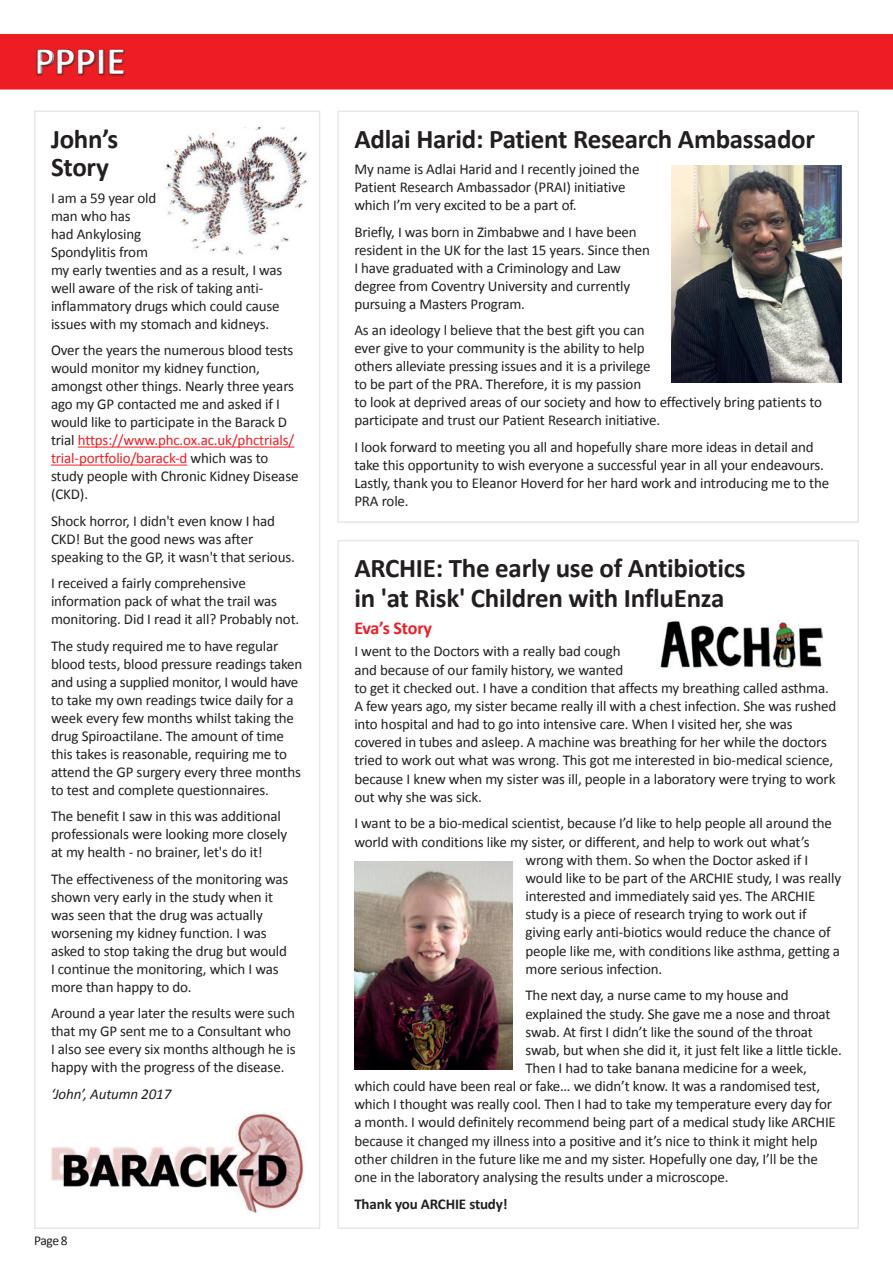
<style>
.page{position:relative;width:893px;height:1263px;background:#fff}
.page>*{position:absolute;margin:0;border:0;box-sizing:border-box;transform-origin:0 0}
.t1{font:700 39px "Calibri";color:#fff}
.t2{font:700 27px/30.2px "Calibri";letter-spacing:-.01em;color:#231f20}
.t3{font:700 18px "Calibri";letter-spacing:-.015em;color:#ee1d23}
.t4{font:15px/18px "Calibri";letter-spacing:-.01em;color:#231f20}
.t5{font:700 15px "Calibri";letter-spacing:-.01em;color:#231f20}
.t6{font:italic 15px "Calibri";letter-spacing:-.01em;color:#231f20}
.t7{font:13.5px "Calibri";color:#231f20}
.s1{color:#ee1d23}
</style>
<div class="page">
<div style="left:0;top:34px;width:893px;height:55px;background:#ee1d23"></div>
<div style="left:35px;top:48px;width:91px;height:28px;background:#231f20;opacity:.75"></div>
<div style="left:36px;top:48px;width:89px;height:25px;background:#e51d22"></div>
<div style="left:36px;top:49px;width:89px;height:26px;background:#231f20;opacity:.75"></div>
<img style="left:672px;top:166px;width:170px;height:217px">
<img style="left:354px;top:862px;width:159px;height:207px">
<img style="left:660px;top:621px;width:163px;height:47px">
<img style="left:51px;top:1112px;width:253px;height:102px">
<hr style="left:78px;top:447px;width:216px;height:1px;background:#ee1d23">
<hr style="left:51px;top:465px;width:136px;height:1px;background:#ee1d23">
<img style="left:165px;top:128px;width:142px;height:127px">
<div style="left:337px;top:111px;width:522px;height:412px;border:2px solid #e6e7e9"></div>
<div style="left:34px;top:111px;width:286px;height:1118px;border:2px solid #e6e7e9"></div>
<div style="left:337px;top:540px;width:522px;height:689px;border:2px solid #e6e7e9"></div>
<h1 class="t1" style="left:34px;top:37px;width:93px">PPPIE</h1>
<h2 class="t2" style="left:51px;top:123px;width:69px;line-height:28.5px">John’s<br>Story</h2>
<p class="t4" style="left:51px;top:188px;width:233px">I am a 59 year old<br>man who has<br>had Ankylosing<br>Spondylitis from<br>my early twenties and as a result, I was well aware of the risk of taking anti&shy;inflammatory drugs which could cause issues with my stomach and kidneys.</p>
<p class="t4" style="left:51px;top:341px;width:249px">Over the years the numerous blood tests would monitor my kidney function, amongst other things. Nearly three years ago my GP contacted me and asked if I would like to participate in the Barack D trial <span class="s1">https://www.phc.ox.ac.uk/phctrials/ trial-portfolio/barack-d</span> which was to study people with Chronic Kidney Disease (CKD).</p>
<p class="t4" style="left:51px;top:511px;width:245px">Shock horror, I didn't even know I had<br>CKD! But the good news was after speaking to the GP, it wasn't that serious.</p>
<p class="t4" style="left:51px;top:574px;width:250px">I received a fairly comprehensive information pack of what the trail was monitoring. Did I read it all? Probably not.</p>
<p class="t4" style="left:51px;top:636px;width:253px">The study required me to have regular blood tests, blood pressure readings taken and using a supplied monitor, I would have to take my own readings twice daily for a week every few months whilst taking the drug Spiroactilane. The amount of time this takes is reasonable, requiring me to attend the GP surgery every three months to test and complete questionnaires.</p>
<p class="t4" style="left:51px;top:807px;width:238px">The benefit I saw in this was additional professionals were looking more closely at my health - no brainer, let's do it!</p>
<p class="t4" style="left:51px;top:869px;width:239px">The effectiveness of the monitoring was shown very early in the study when it was seen that the drug was actually worsening my kidney function. I was asked to stop taking the drug but would I continue the monitoring, which I was more than happy to do.</p>
<p class="t4" style="left:51px;top:1004px;width:246px">Around a year later the results were such that my GP sent me to a Consultant who I also see every six months although he is happy with the progress of the disease.</p>
<p class="t6" style="left:51px;top:1085px;width:122px">‘John’, Autumn 2017</p>
<p class="t7" style="left:34px;top:1232px;width:35px">Page 8</p>
<h2 class="t2" style="left:354px;top:123px;width:462px">Adlai Harid: Patient Research Ambassador</h2>
<p class="t4" style="left:354px;top:160px;width:287px">My name is Adlai Harid and I recently joined the<br>Patient Research Ambassador (PRAI) initiative which I’m very excited to be a part of.</p>
<p class="t4" style="left:354px;top:222px;width:297px">Briefly, I was born in Zimbabwe and I have been resident in the UK for the last 15 years. Since then I have graduated with a Criminology and Law degree from Coventry University and currently pursuing a Masters Program.</p>
<p class="t4" style="left:354px;top:321px;width:469px">As an ideology l believe that the best gift you can<br>ever give to your community is the ability to help<br>others alleviate pressing issues and it is a privilege<br>to be part of the PRA. Therefore, it is my passion<br>to look at deprived areas of our society and how to effectively bring patients to participate and trust our Patient Research initiative.</p>
<p class="t4" style="left:354px;top:437px;width:476px">I look forward to meeting you all and hopefully share more ideas in detail and take this opportunity to wish everyone a successful year in all your endeavours.<br>Lastly, thank you to Eleanor Hoverd for her hard work and introducing me to the PRA role.</p>
<h2 class="t2" style="left:354px;top:552px;width:393px">ARCHIE: The early use of Antibiotics in 'at Risk' Children with InfluEnza</h2>
<p class="t3" style="left:354px;top:617px;width:79px">Eva’s Story</p>
<p class="t4" style="left:354px;top:642px;width:483px">I went to the Doctors with a really bad cough<br>and because of our family history, we wanted<br>to get it checked out. I have a condition that affects my breathing called asthma.<br>A few years ago, my sister became really ill with a chest infection. She was rushed into hospital and had to go into intensive care. When I visited her, she was covered in tubes and asleep. A machine was breathing for her while the doctors tried to work out what was wrong. This got me interested in bio-medical science, because I knew when my sister was ill, people in a laboratory were trying to work out why she was sick.</p>
<p class="t4" style="left:354px;top:814px;width:479px">I want to be a bio-medical scientist, because I’d like to help people all around the</p>
<p class="t4" style="left:354px;top:832px;width:457px">world with conditions like my sister, or different, and help to work out what’s</p>
<p class="t4" style="left:525px;top:850px;width:284px">wrong with them. So when the Doctor asked if I</p>
<p class="t4" style="left:525px;top:868px;width:317px">would like to be part of the ARCHIE study, I was really</p>
<p class="t4" style="left:525px;top:886px;width:291px">interested and immediately said yes. The ARCHIE</p>
<p class="t4" style="left:525px;top:904px;width:283px">study is a piece of research trying to work out if</p>
<p class="t4" style="left:525px;top:923px;width:307px">giving early anti-biotics would reduce the chance of</p>
<p class="t4" style="left:525px;top:941px;width:316px">people like me, with conditions like asthma, getting a</p>
<p class="t4" style="left:525px;top:959px;width:138px">more serious infection.</p>
<p class="t4" style="left:525px;top:986px;width:265px">The next day, a nurse came to my house and</p>
<p class="t4" style="left:525px;top:1004px;width:307px">explained the study. She gave me a nose and throat</p>
<p class="t4" style="left:525px;top:1022px;width:289px">swab. At first I didn’t like the sound of the throat</p>
<p class="t4" style="left:525px;top:1040px;width:318px">swab, but when she did it, it just felt like a little tickle.</p>
<p class="t4" style="left:525px;top:1058px;width:283px">Then I had to take banana medicine for a week,</p>
<p class="t4" style="left:354px;top:1076px;width:467px">which could have been real or fake… we didn’t know. It was a randomised test,</p>
<p class="t4" style="left:354px;top:1094px;width:479px">which I thought was really cool. Then I had to take my temperature every day for</p>
<p class="t4" style="left:354px;top:1113px;width:483px">a month. I would definitely recommend being part of a medical study like ARCHIE</p>
<p class="t4" style="left:354px;top:1131px;width:465px">because it changed my illness into a positive and it’s nice to think it might help</p>
<p class="t4" style="left:354px;top:1149px;width:465px">other children in the future like me and my sister. Hopefully one day, I’ll be the</p>
<p class="t4" style="left:354px;top:1167px;width:376px">one in the laboratory analysing the results under a microscope.</p>
<p class="t5" style="left:354px;top:1194px;width:155px">Thank you ARCHIE study!</p>
</div>
